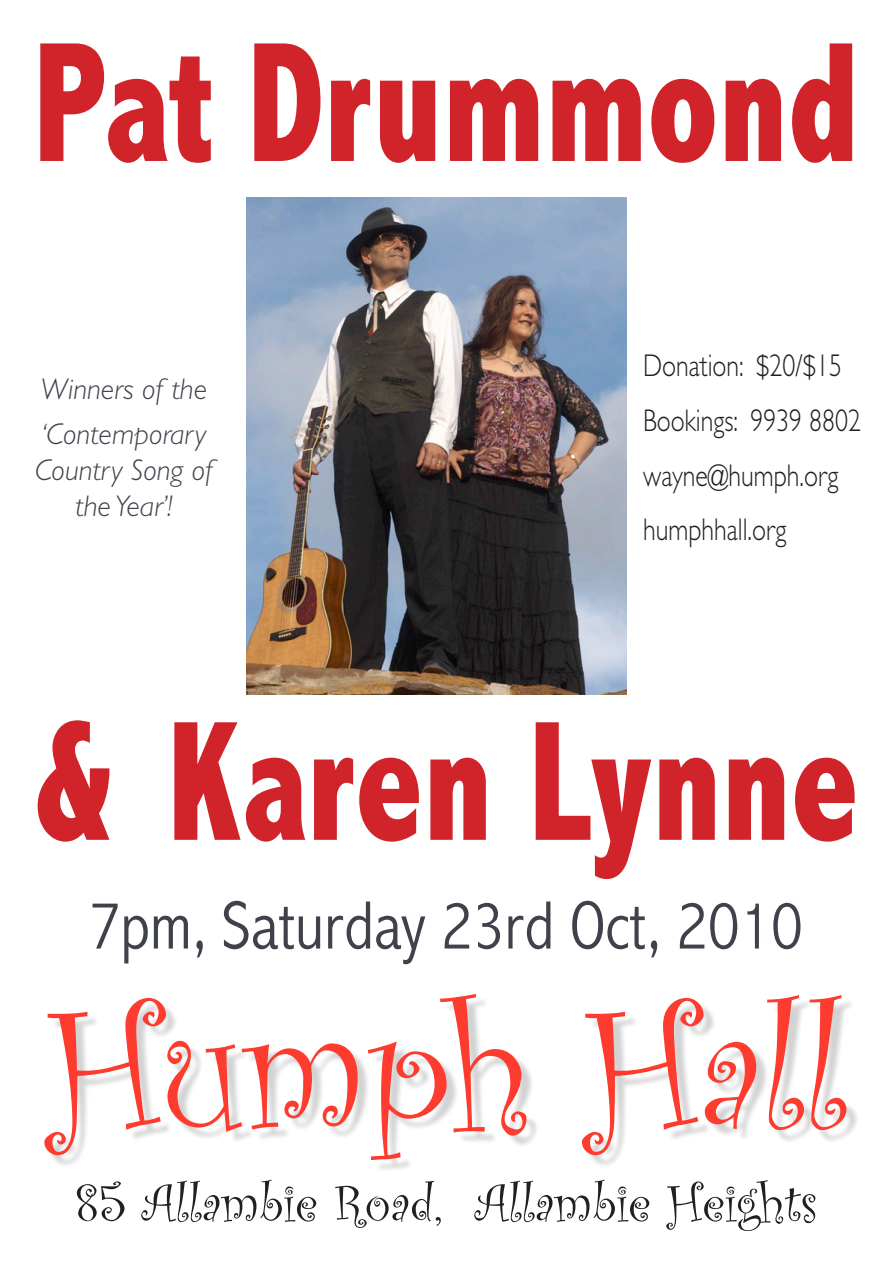
<style>
.page{position:relative;width:893px;height:1263px;background:#fff}
.page>*{position:absolute;margin:0;border:0;box-sizing:border-box;transform-origin:0 0}
.t1{font:175.5px "Curlz";color:#fd3c2f}
.t2{font:800 condensed 172.5px "Abadi";color:#d1232a;scale:.84 1}
.t3{font:300 condensed 69px "Abadi";color:#40424b}
.t4{font:54px "Curlz";color:#231f20}
.t5{font:300 31.5px "Gill Sans";color:#231f20;scale:.82 1}
.t6{font:italic 300 30px/36px "Gill Sans";color:#40424b;text-align:center}
</style>
<div class="page">
<div style="left:48px;top:997px;width:811px;height:175px;background:#231f20;opacity:.2"></div>
<img style="left:247px;top:198px;width:380px;height:497px">
<p class="t2" style="left:34px;top:3px;width:983px">Pat Drummond</p>
<p class="t6" style="left:41px;top:372px;width:168px">Winners of the</p>
<p class="t6" style="left:35px;top:416px;width:179px">‘Contemporary<br>Country Song of the Year’!</p>
<p class="t5" style="left:643px;top:348px;width:244px">Donation: $20/$15</p>
<p class="t5" style="left:643px;top:402px;width:267px">Bookings: 9939 8802</p>
<p class="t5" style="left:643px;top:457px;width:240px">wayne@humph.org</p>
<p class="t5" style="left:643px;top:512px;width:176px">humphhall.org</p>
<p class="t2" style="left:34px;top:682px;width:983px">&amp; Karen Lynne</p>
<p class="t3" style="left:89px;top:885px;width:715px">7pm, Saturday 23rd Oct, 2010</p>
<p class="t1" style="left:46px;top:945px;width:802px">Humph Hall</p>
<p class="t4" style="left:75px;top:1165px;width:744px">85 Allambie Road, Allambie Heights</p>
</div>
